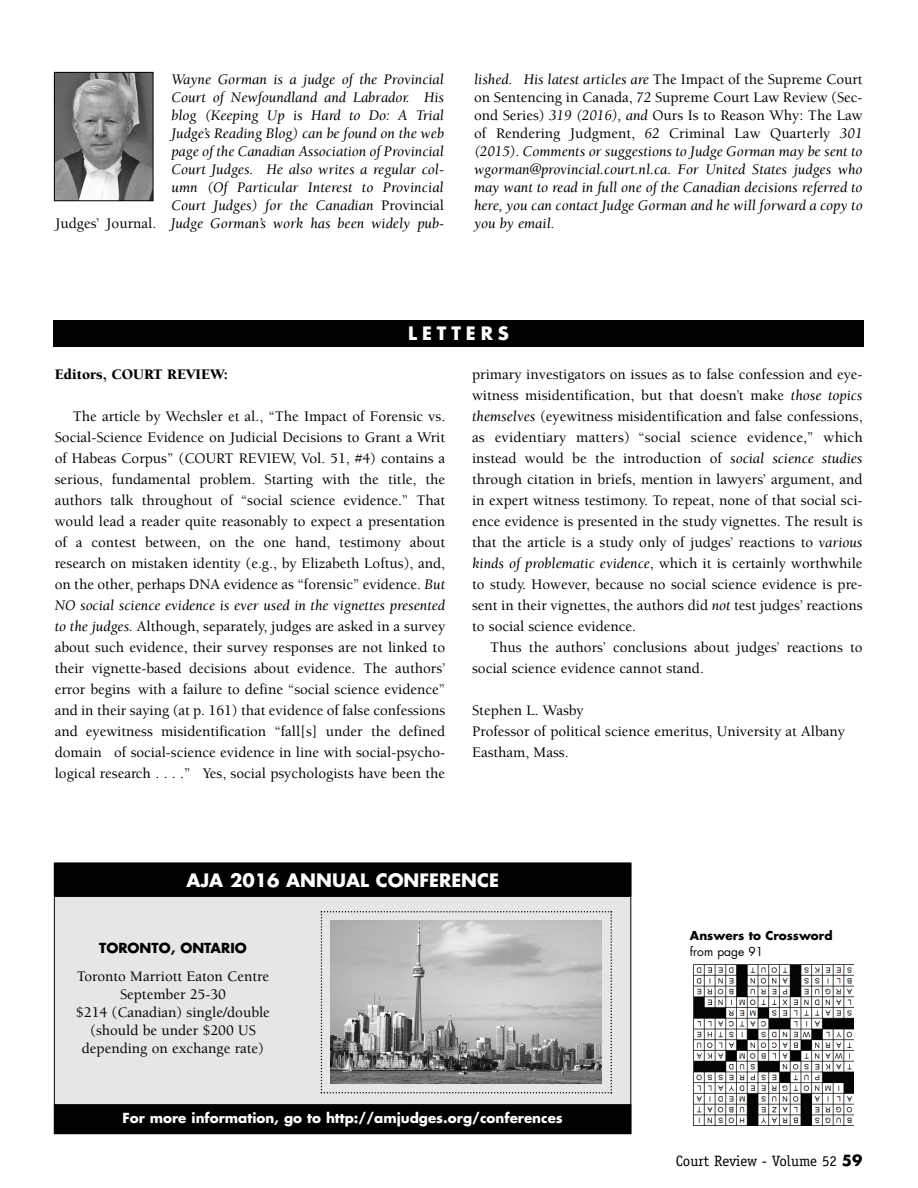
<style>
.page{position:relative;width:918px;height:1188px;background:#fff}
.page>*{position:absolute;margin:0;border:0;box-sizing:border-box;transform-origin:0 0}
.t1{font:700 18px "Futura";color:#fff}
.t2{font:700 18px "Futura";letter-spacing:.275em;color:#fff}
.t3{font:500 15px/21px "Berkeley";color:#000;text-align:justify}
.t4{font:italic 15px/18px "Berkeley";color:#000;text-align:justify}
.t5{font:15px "Officina Serif";color:#000}
.t6{font:900 15px "Berkeley";color:#000}
.t7{font:700 13.5px "Futura";color:#fff}
.t8{font:700 13.5px "Futura";color:#000}
.t9{font:700 12px "Futura";color:#000}
.t10{font:12px "Futura";color:#000}
.s1{font-weight:500;font-style:normal}
.s2{font-weight:400;font-style:italic}
.s3{font-family:"Futura";font-weight:700}
</style>
<div class="page">
<div style="left:55px;top:864px;width:575px;height:269px;background:#e6e6e6"></div>
<div style="left:55px;top:863px;width:576px;height:33px;background:#000"></div>
<div style="left:54px;top:863px;width:577px;height:34px;border:1px solid #000"></div>
<div style="left:55px;top:1105px;width:575px;height:28px;background:#000"></div>
<div style="left:54px;top:1104px;width:577px;height:30px;border:1px solid #000"></div>
<svg style="left:321px;top:911px;width:291px;height:182px"></svg>
<img style="left:694px;top:965px;width:160px;height:160px">
<img style="left:56px;top:74px;width:95px;height:125px">
<div style="left:54px;top:72px;width:99px;height:129px;border:1px solid #000"></div>
<div style="left:53px;top:320px;width:811px;height:27px;background:#000"></div>
<p class="t4" style="left:56px;top:72px;width:390px;text-align:right">Wayne Gorman is a judge of the Provincial<br>Court of Newfoundland and Labrador. His<br>blog (Keeping Up is Hard to Do: A Trial<br>Judge’s Reading Blog) can be found on the web<br>page of the Canadian Association of Provincial<br>Court Judges. He also writes a regular col-<br>umn (Of Particular Interest to Provincial<br>Court Judges) for the Canadian <span class="s1">Provincial<br>Judges’ Journal.</span> Judge Gorman’s work has been widely pub-</p>
<p class="t4" style="left:474px;top:72px;width:390px">lished. His latest articles are <span class="s1">The Impact of the Supreme Court on Sentencing in Canada,</span> 72 <span class="s1">Supreme Court Law Review (Sec&shy;ond Series)</span> 319 (2016), and <span class="s1">Ours Is to Reason Why: The Law of Rendering Judgment,</span> 62 <span class="s1">Criminal Law Quarterly</span> 301 (2015). Comments or suggestions to Judge Gorman may be sent to wgorman@provincial.court.nl.ca. For United States judges who may want to read in full one of the Canadian decisions referred to here, you can contact Judge Gorman and he will forward a copy to you by email.</p>
<p class="t2" style="left:408px;top:325px;width:102px">LETTERS</p>
<p class="t6" style="left:55px;top:368px;width:175px">Editors, COURT REVIEW:</p>
<p class="t3" style="left:55px;top:407px;width:392px;text-indent:18px">The article by Wechsler et al., “The Impact of Forensic vs.<br>Social-Science Evidence on Judicial Decisions to Grant a Writ of Habeas Corpus” (COURT REVIEW, Vol. 51, #4) contains a serious, fundamental problem. Starting with the title, the authors talk throughout of “social science evidence.” That would lead a reader quite reasonably to expect a presentation of a contest between, on the one hand, testimony about research on mistaken identity (e.g., by Elizabeth Loftus), and, on the other, perhaps DNA evidence as “forensic” evidence. <span class="s2">But NO social science evidence is ever used in the vignettes presented to the judges.</span> Although, separately, judges are asked in a survey about such evidence, their survey responses are not linked to their vignette-based decisions about evidence. The authors’ error begins with a failure to define “social science evidence” and in their saying (at p. 161) that evidence of false confessions and eyewitness misidentification “fall[s] under the defined domain of social-science evidence in line with social-psycho&shy;logical research . . . .” Yes, social psychologists have been the</p>
<p class="t3" style="left:472px;top:365px;width:392px">primary investigators on issues as to false confession and eye&shy;witness misidentification, but that doesn’t make <span class="s2">those topics themselves</span> (eyewitness misidentification and false confessions, as evidentiary matters) “social science evidence,” which instead would be the introduction of <span class="s2">social science studies </span>through citation in briefs, mention in lawyers’ argument, and in expert witness testimony. To repeat, none of that social sci&shy;ence evidence is presented in the study vignettes. The result is that the article is a study only of judges’ reactions to <span class="s2">various kinds of problematic evidence</span>, which it is certainly worthwhile to study. However, because no social science evidence is pre&shy;sent in their vignettes, the authors did <span class="s2">not</span> test judges’ reactions to social science evidence.</p>
<p class="t3" style="left:472px;top:638px;width:392px;text-indent:18px">Thus the authors’ conclusions about judges’ reactions to social science evidence cannot stand.</p>
<p class="t3" style="left:472px;top:701px;width:374px;text-align:left">Stephen L. Wasby<br>Professor of political science emeritus, University at Albany<br>Eastham, Mass.</p>
<p class="t1" style="left:186px;top:872px;width:314px">AJA 2016 ANNUAL CONFERENCE</p>
<p class="t8" style="left:99px;top:942px;width:149px">TORONTO, ONTARIO</p>
<p class="t3" style="left:76px;top:969px;width:195px;line-height:18px;text-align:center">Toronto Marriott Eaton Centre<br>September 25-30<br>$214 (Canadian) single/double (should be under $200 US depending on exchange rate)</p>
<p class="t7" style="left:122px;top:1112px;width:442px">For more information, go to http://amjudges.org/conferences</p>
<p class="t9" style="left:690px;top:930px;width:144px">Answers to Crossword</p>
<p class="t10" style="left:690px;top:946px;width:75px">from page 91</p>
<p class="t5" style="left:676px;top:1152px;width:188px">Court Review - Volume 52 <span class="s3">59</span></p>
</div>
